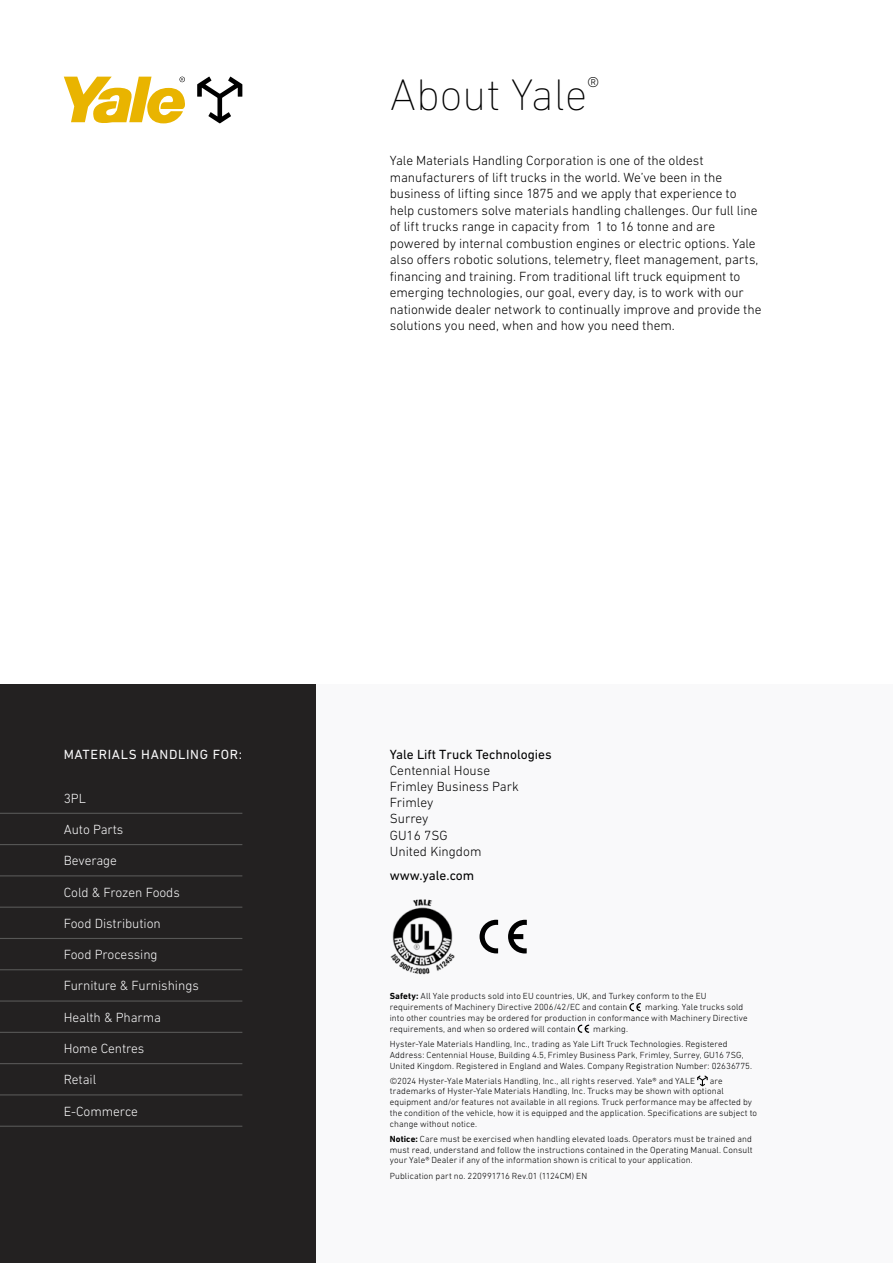
<style>
.page{position:relative;width:893px;height:1263px;background:#fff}
.page>*{position:absolute;margin:0;border:0;box-sizing:border-box;transform-origin:0 0}
.t1{font:200 45px "DIN Next LT Pro";color:#000}
.t2{font:300 13.5px/16.5px "DIN Next LT Pro";letter-spacing:-.005em;color:#000}
.t3{font:300 13.5px "DIN Next LT Pro";letter-spacing:-.005em;color:#f9f9fa}
.t4{font:13.5px "DIN Next LT Pro";color:#000}
.t5{font:13.5px "DIN Next LT Pro";letter-spacing:.05em;color:#f9f9fa}
.t6{font:300 9px/10.8px "DIN Next LT Pro";letter-spacing:.01em;color:#000}
.s1{font-weight:700}
</style>
<div class="page">
<div style="left:0;top:685px;width:316px;height:578px;background:#232121"></div>
<div style="left:316px;top:685px;width:577px;height:578px;background:#f9f9fa"></div>
<hr style="left:0;top:906px;width:242px;height:2px;background:#575756">
<hr style="left:0;top:875px;width:242px;height:1px;background:#575756">
<hr style="left:0;top:844px;width:242px;height:1px;background:#575756">
<hr style="left:0;top:813px;width:242px;height:1px;background:#575756">
<hr style="left:0;top:938px;width:242px;height:1px;background:#575756">
<hr style="left:0;top:969px;width:242px;height:1px;background:#575756">
<hr style="left:0;top:1000px;width:242px;height:1px;background:#575756">
<hr style="left:0;top:1032px;width:242px;height:1px;background:#575756">
<hr style="left:0;top:1063px;width:242px;height:1px;background:#575756">
<hr style="left:0;top:1094px;width:242px;height:1px;background:#575756">
<hr style="left:0;top:1126px;width:242px;height:1px;background:#575756">
<svg style="left:508px;top:920px;width:19px;height:33px"></svg>
<svg style="left:480px;top:920px;width:18px;height:33px"></svg>
<img style="left:390px;top:899px;width:65px;height:76px">
<svg style="left:629px;top:1003px;width:12px;height:8px"></svg>
<svg style="left:578px;top:1025px;width:11px;height:8px"></svg>
<svg style="left:697px;top:1075px;width:11px;height:11px"></svg>
<svg style="left:197px;top:77px;width:45px;height:46px"></svg>
<svg style="left:64px;top:77px;width:121px;height:46px"></svg>
<h1 class="t1" style="left:390px;top:69px;width:211px">About Yale<sup>®</sup></h1>
<p class="t2" style="left:390px;top:152px;width:373px">Yale Materials Handling Corporation is one of the oldest manufacturers of lift trucks in the world. We’ve been in the business of lifting since 1875 and we apply that experience to help customers solve materials handling challenges. Our full line of lift trucks range in capacity from 1 to 16 tonne and are powered by internal combustion engines or electric options. Yale also offers robotic solutions, telemetry, fleet management, parts, financing and training. From traditional lift truck equipment to emerging technologies, our goal, every day, is to work with our nationwide dealer network to continually improve and provide the solutions you need, when and how you need them.</p>
<h2 class="t5" style="left:64px;top:746px;width:180px">MATERIALS HANDLING FOR:</h2>
<h2 class="t3" style="left:64px;top:790px;width:24px">3PL</h2>
<h2 class="t3" style="left:64px;top:822px;width:61px">Auto Parts</h2>
<h2 class="t3" style="left:64px;top:853px;width:55px">Beverage</h2>
<h2 class="t3" style="left:64px;top:884px;width:118px">Cold &amp; Frozen Foods</h2>
<h2 class="t3" style="left:64px;top:915px;width:98px">Food Distribution</h2>
<h2 class="t3" style="left:64px;top:947px;width:95px">Food Processing</h2>
<h2 class="t3" style="left:64px;top:978px;width:137px">Furniture &amp; Furnishings</h2>
<h2 class="t3" style="left:64px;top:1009px;width:99px">Health &amp; Pharma</h2>
<h2 class="t3" style="left:64px;top:1041px;width:82px">Home Centres</h2>
<h2 class="t3" style="left:64px;top:1072px;width:34px">Retail</h2>
<h2 class="t3" style="left:64px;top:1103px;width:76px">E-Commerce</h2>
<h2 class="t4" style="left:390px;top:746px;width:163px">Yale Lift Truck Technologies</h2>
<h2 class="t2" style="left:390px;top:762px;width:131px">Centennial House<br>Frimley Business Park<br>Frimley<br>Surrey<br>GU16 7SG<br>United Kingdom</h2>
<h2 class="t4" style="left:390px;top:868px;width:86px">www.yale.com</h2>
<p class="t6" style="left:390px;top:991px;width:318px"><span class="s1">Safety:</span> All Yale products sold into EU countries, UK, and Turkey conform to the EU requirements of Machinery Directive 2006/42/EC and contain</p>
<p class="t6" style="left:390px;top:1002px;width:359px;text-indent:255px">marking. Yale trucks sold into other countries may be ordered for production in conformance with Machinery Directive requirements, and when so ordered will contain</p>
<p class="t6" style="left:390px;top:1021px;width:339px;line-height:15px;text-indent:203px">marking.<br>Hyster-Yale Materials Handling, Inc., trading as Yale Lift Truck Technologies. Registered</p>
<p class="t6" style="left:390px;top:1049px;width:364px">Address: Centennial House, Building 4.5, Frimley Business Park, Frimley, Surrey, GU16 7SG,<br>United Kingdom. Registered in England and Wales. Company Registration Number: 02636775.</p>
<p class="t6" style="left:390px;top:1075px;width:307px">©2024 Hyster-Yale Materials Handling, Inc., all rights reserved. Yale® and YALE</p>
<p class="t6" style="left:390px;top:1075px;width:369px;text-indent:320px">are trademarks of Hyster-Yale Materials Handling, Inc. Trucks may be shown with optional equipment and/or features not available in all regions. Truck performance may be affected by the condition of the vehicle, how it is equipped and the application. Specifications are subject to change without notice.</p>
<p class="t6" style="left:390px;top:1133px;width:364px;text-align:justify"><span class="s1">Notice:</span> Care must be exercised when handling elevated loads. Operators must be trained and must read, understand and follow the instructions contained in the Operating Manual. Consult your Yale® Dealer if any of the information shown is critical to your application.</p>
<p class="t6" style="left:390px;top:1170px;width:199px">Publication part no. 220991716 Rev.01 (1124CM) EN</p>
</div>
